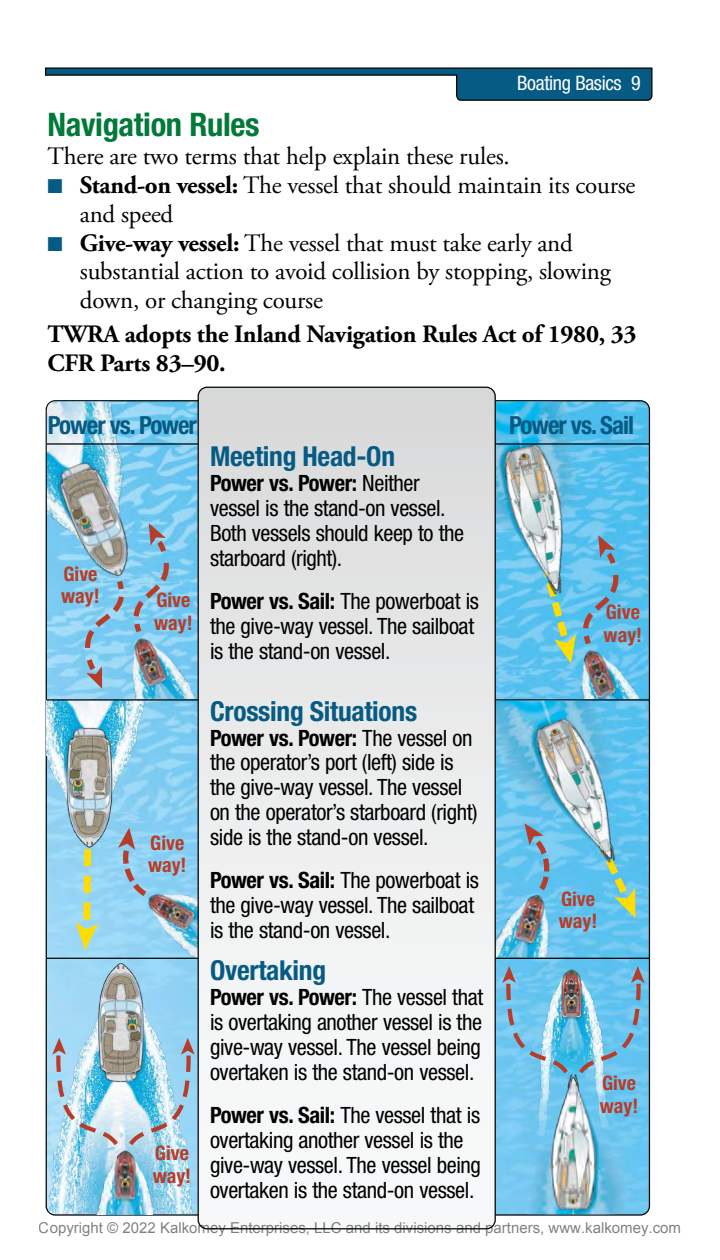
<style>
.page{position:relative;width:720px;height:1260px;background:#fff}
.page>*{position:absolute;margin:0;border:0;box-sizing:border-box;transform-origin:0 0}
.t1{font:700 condensed 32.5px "Helvetica Neue LT Std";letter-spacing:-.01em;color:#007939}
.t2{font:700 condensed 27.5px "Helvetica Neue LT Std";letter-spacing:-.01em;color:#065b84}
.t3{font:25px/28.8px "Adobe Garamond Pro";letter-spacing:-.01em;color:#000}
.t4{font:700 25px/28.8px "Adobe Garamond Pro";letter-spacing:-.01em;color:#000}
.t5{font:700 condensed 25px "Helvetica Neue LT Std";letter-spacing:-.04em;color:#065b84}
.t6{font:condensed 22.5px/25px "Helvetica Neue LT Std";letter-spacing:-.02em;color:#000}
.t7{font:700 condensed 20px/22.5px "Helvetica Neue LT Std";color:#b63d2a}
.t8{font:condensed 20px "Helvetica Neue LT Std";letter-spacing:-.02em;color:#fff}
.t9{font:15px "Arial";color:rgb(0 0 0/.5)}
.s1{color:#065b84}
.s2{font-weight:700}
</style>
<div class="page">
<svg style="left:45px;top:67px;width:608px;height:34px"></svg>
<img style="left:46px;top:402px;width:602px;height:812px">
<img style="left:47px;top:401px;width:122px;height:206px">
<img style="left:111px;top:623px;width:84px;height:76px">
<img style="left:560px;top:635px;width:79px;height:64px">
<img style="left:496px;top:893px;width:70px;height:65px">
<img style="left:82px;top:523px;width:90px;height:166px">
<img style="left:47px;top:701px;width:99px;height:155px">
<img style="left:46px;top:960px;width:152px;height:254px">
<img style="left:130px;top:871px;width:68px;height:89px">
<img style="left:95px;top:1150px;width:58px;height:64px">
<svg style="left:76px;top:842px;width:22px;height:108px;background:#b1d6b6"></svg>
<svg style="left:531px;top:535px;width:91px;height:129px;background:#6dbcd2"></svg>
<svg style="left:118px;top:828px;width:34px;height:73px;background:#95bdd7"></svg>
<svg style="left:524px;top:893px;width:26px;height:3px"></svg>
<img style="left:52px;top:1038px;width:143px;height:112px">
<img style="left:502px;top:966px;width:143px;height:112px">
<hr style="left:47px;top:699px;width:603px;height:2px;background:#000">
<hr style="left:47px;top:958px;width:603px;height:1px;background:#000">
<img style="left:496px;top:401px;width:118px;height:213px">
<img style="left:521px;top:1072px;width:107px;height:142px">
<svg style="left:574px;top:893px;width:61px;height:25px;background:#79c7cc"></svg>
<img style="left:496px;top:701px;width:155px;height:192px">
<hr style="left:47px;top:443px;width:603px;height:2px;background:#000">
<svg style="left:198px;top:387px;width:297px;height:842px"></svg>
<p class="t8" style="left:517px;top:71px;width:125px">Boating Basics 9</p>
<h1 class="t1" style="left:48px;top:104px;width:214px">Navigation Rules</h1>
<p class="t3" style="left:48px;top:143px;width:464px">There are two terms that help explain these rules.</p>
<p class="t3" style="left:80px;top:172px;width:557px;text-indent:-32px"><span class="s1">■</span> <span class="s2">Stand-on vessel:</span> The vessel that should maintain its course and speed</p>
<p class="t3" style="left:80px;top:229px;width:533px;text-indent:-32px"><span class="s1">■</span> <span class="s2">Give-way vessel:</span> The vessel that must take early and substantial action to avoid collision by stopping, slowing down, or changing course</p>
<p class="t4" style="left:48px;top:320px;width:591px">TWRA adopts the Inland Navigation Rules Act of 1980, 33<br>CFR Parts 83–90.</p>
<p class="t5" style="left:48px;top:410px;width:151px">Power vs. Power</p>
<p class="t5" style="left:509px;top:410px;width:127px">Power vs. Sail</p>
<p class="t2" style="left:210px;top:440px;width:187px">Meeting Head-On</p>
<p class="t6" style="left:210px;top:471px;width:256px"><span class="s2">Power vs. Power:</span> Neither vessel is the stand-on vessel.<br>Both vessels should keep to the starboard (right).</p>
<p class="t6" style="left:210px;top:589px;width:270px"><span class="s2">Power vs. Sail:</span> The powerboat is the give-way vessel. The sailboat is the stand-on vessel.</p>
<p class="t7" style="left:61px;top:562px;width:40px">Give way!</p>
<p class="t7" style="left:154px;top:589px;width:40px">Give way!</p>
<p class="t7" style="left:604px;top:601px;width:40px">Give way!</p>
<p class="t2" style="left:210px;top:694px;width:209px">Crossing Situations</p>
<p class="t6" style="left:210px;top:725px;width:269px"><span class="s2">Power vs. Power:</span> The vessel on the operator’s port (left) side is the give-way vessel. The vessel on the operator’s starboard (right) side is the stand-on vessel.</p>
<p class="t6" style="left:210px;top:868px;width:270px"><span class="s2">Power vs. Sail:</span> The powerboat is the give-way vessel. The sailboat is the stand-on vessel.</p>
<p class="t2" style="left:210px;top:953px;width:118px">Overtaking</p>
<p class="t6" style="left:210px;top:984px;width:275px;text-align:justify"><span class="s2">Power vs. Power:</span> The vessel that is overtaking another vessel is the give-way vessel. The vessel being overtaken is the stand-on vessel.</p>
<p class="t6" style="left:210px;top:1102px;width:272px"><span class="s2">Power vs. Sail:</span> The vessel that is overtaking another vessel is the give-way vessel. The vessel being overtaken is the stand-on vessel.</p>
<p class="t9" style="left:39px;top:1218px;width:644px">Copyright © 2022 Kalkomey Enterprises, LLC and its divisions and partners, www.kalkomey.com</p>
<p class="t7" style="left:148px;top:831px;width:40px">Give way!</p>
<p class="t7" style="left:559px;top:887px;width:40px">Give way!</p>
<p class="t7" style="left:600px;top:1072px;width:40px">Give way!</p>
<p class="t7" style="left:153px;top:1142px;width:40px">Give way!</p>
</div>
